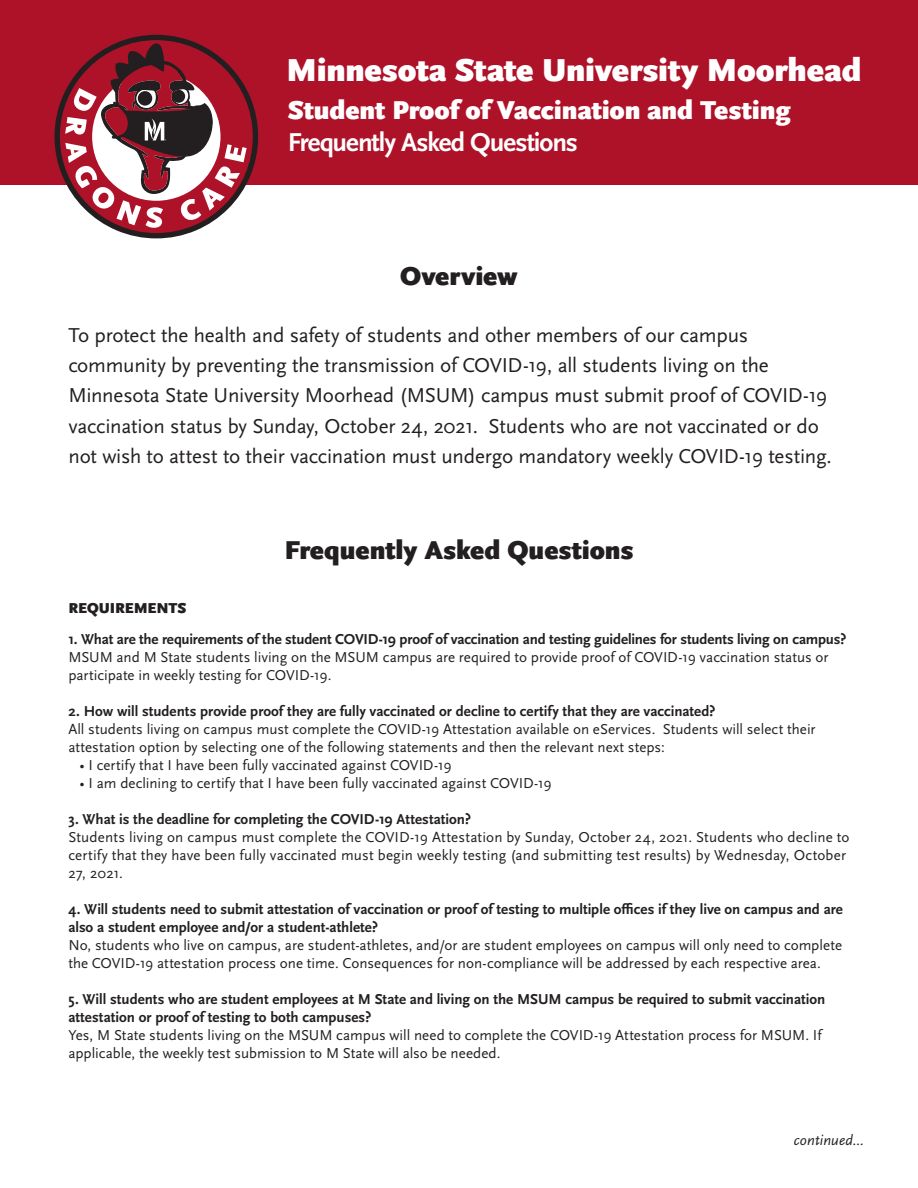
<style>
.page{position:relative;width:918px;height:1188px;background:#fff}
.page>*{position:absolute;margin:0;border:0;box-sizing:border-box;transform-origin:0 0}
.t1{font:900 33.15px "Scala Sans OT";letter-spacing:-.005em;color:#fff}
.t2{font:900 27px "Scala Sans OT";letter-spacing:-.005em;color:#fff}
.t3{font:900 27px "Scala Sans OT";color:#231f20}
.t4{font:700 27px "Scala Sans OT";letter-spacing:-.04em;color:#fff}
.t5{font:21px/30px "Scala Sans OT";letter-spacing:-.01em;color:#231f20}
.t6{font:15px/18px "Scala Sans OT";color:#231f20}
.t7{font:700 15px/18px "Scala Sans OT";letter-spacing:-.005em;color:#231f20}
.t8{font:italic 15px "Scala Sans OT";letter-spacing:.01em;color:#231f20}
.t9{font:900 15px "Scala Sans OT";letter-spacing:-.005em;color:#231f20}
</style>
<div class="page">
<div style="left:0;top:0;width:918px;height:185px;background:#ae1229"></div>
<svg style="left:55px;top:35px;width:203px;height:203px"></svg>
<p class="t1" style="left:286px;top:51px;width:577px">Minnesota State University Moorhead</p>
<p class="t2" style="left:288px;top:95px;width:505px">Student Proof of Vaccination and Testing</p>
<p class="t4" style="left:288px;top:128px;width:292px">Frequently Asked Questions</p>
<p class="t3" style="left:400px;top:261px;width:119px">Overview</p>
<p class="t5" style="left:68px;top:321px;width:765px">To protect the health and safety of students and other members of our campus community by preventing the transmission of COVID-19, all students living on the Minnesota State University Moorhead (MSUM) campus must submit proof of COVID-19 vaccination status by Sunday, October 24, 2021. Students who are not vaccinated or do not wish to attest to their vaccination must undergo mandatory weekly COVID-19 testing.</p>
<p class="t9" style="left:68px;top:600px;width:119px">REQUIREMENTS</p>
<p class="t3" style="left:285px;top:534px;width:350px">Frequently Asked Questions</p>
<p class="t7" style="left:68px;top:630px;width:780px">1. What are the requirements of the student COVID-19 proof of vaccination and testing guidelines for students living on campus?</p>
<p class="t6" style="left:68px;top:649px;width:762px">MSUM and M State students living on the MSUM campus are required to provide proof of COVID-19 vaccination status or participate in weekly testing for COVID-19.</p>
<p class="t7" style="left:68px;top:702px;width:649px">2. How will students provide proof they are fully vaccinated or decline to certify that they are vaccinated?</p>
<p class="t6" style="left:68px;top:721px;width:749px">All students living on campus must complete the COVID-19 Attestation available on eServices. Students will select their attestation option by selecting one of the following statements and then the relevant next steps:</p>
<p class="t6" style="left:80px;top:757px;width:373px">• I certify that I have been fully vaccinated against COVID-19</p>
<p class="t6" style="left:80px;top:775px;width:474px">• I am declining to certify that I have been fully vaccinated against COVID-19</p>
<p class="t7" style="left:68px;top:810px;width:404px">3. What is the deadline for completing the COVID-19 Attestation?</p>
<p class="t6" style="left:68px;top:829px;width:783px">Students living on campus must complete the COVID-19 Attestation by Sunday, October 24, 2021. Students who decline to certify that they have been fully vaccinated must begin weekly testing (and submitting test results) by Wednesday, October<br>27, 2021.</p>
<p class="t7" style="left:68px;top:900px;width:776px">4. Will students need to submit attestation of vaccination or proof of testing to multiple offices if they live on campus and are also a student employee and/or a student-athlete?</p>
<p class="t6" style="left:68px;top:937px;width:775px">No, students who live on campus, are student-athletes, and/or are student employees on campus will only need to complete the COVID-19 attestation process one time. Consequences for non-compliance will be addressed by each respective area.</p>
<p class="t7" style="left:68px;top:990px;width:759px">5. Will students who are student employees at M State and living on the MSUM campus be required to submit vaccination attestation or proof of testing to both campuses?</p>
<p class="t6" style="left:68px;top:1027px;width:755px">Yes, M State students living on the MSUM campus will need to complete the COVID-19 Attestation process for MSUM. If applicable, the weekly test submission to M State will also be needed.</p>
<p class="t8" style="left:794px;top:1132px;width:72px">continued...</p>
</div>
